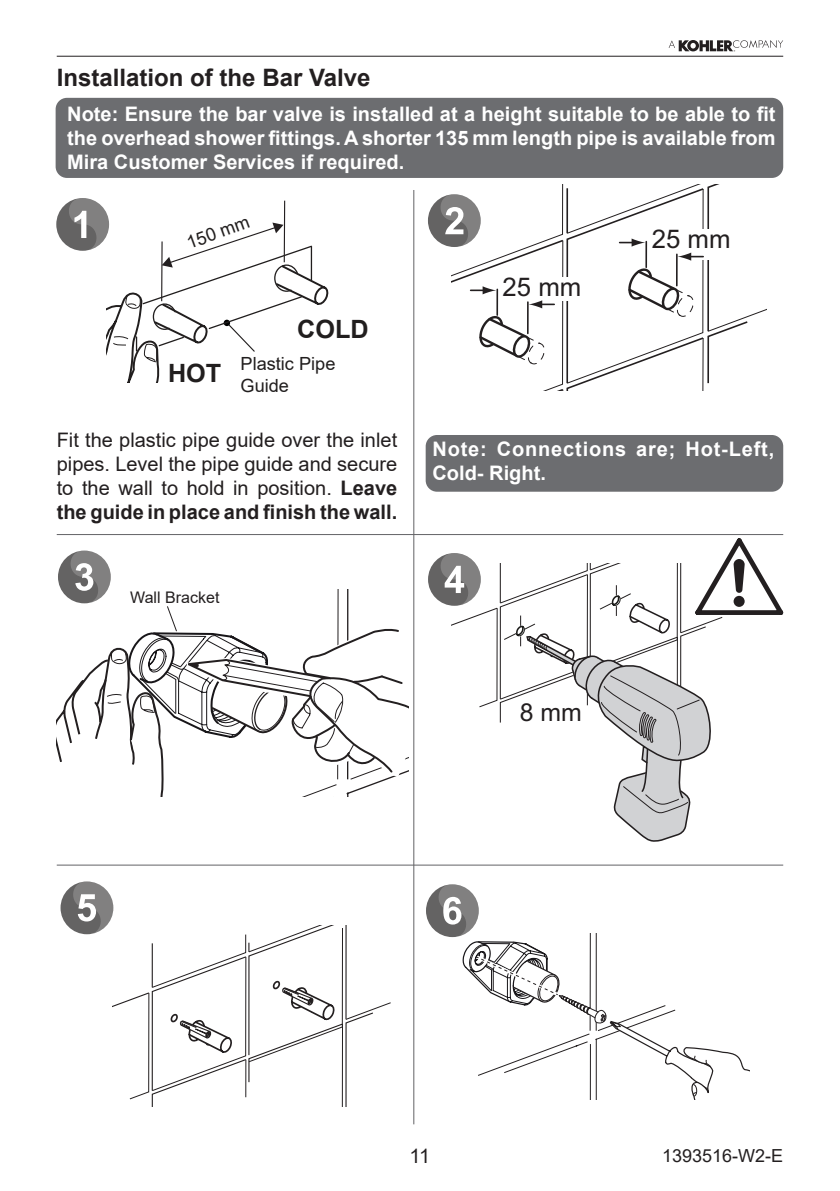
<style>
.page{position:relative;width:840px;height:1191px;background:#fff}
.page>*{position:absolute;margin:0;border:0;box-sizing:border-box;transform-origin:0 0}
.t1{font:25.8px "Arial";color:#231f20}
.t2{font:700 25.2px "Arial";color:#211e1e}
.t3{font:24.8px "Arial";color:#231f20}
._1_2_3{font:700 24px "Arial";color:#231f20}
.Body_Justify{font:700 20px/24px "Arial";color:#fff;text-align:justify}
.t4{font:20px/24px "Arial";color:#231f20;text-align:justify}
.Body_Justify-2{font:700 20px/24px "Arial";letter-spacing:.04em;color:#fff}
.t5{font:18.2px/21.8px "Arial";color:#211e1e}
.t6{font:18px "Arial";color:#231f20}
.t7{font:16px "Arial";color:#231f20}
.s1{font-weight:700}
</style>
<div class="page">
<hr style="left:57px;top:56px;width:725px;height:1px;background:#231f20">
<svg style="left:668px;top:40px;width:114px;height:12px"></svg>
<div style="left:56px;top:98px;width:726px;height:80px;background:#6c6d70;border-radius:11px"></div>
<hr style="left:413px;top:190px;width:1px;height:934px;background:#636366">
<hr style="left:57px;top:534px;width:725px;height:1px;background:#636366">
<svg style="left:56px;top:198px;width:272px;height:185px"></svg>
<svg style="left:57px;top:550px;width:351px;height:247px"></svg>
<div style="left:427px;top:194px;width:53px;height:53px;background:#646363;border-radius:50%"></div>
<svg style="left:440px;top:184px;width:325px;height:206px"></svg>
<div style="left:428px;top:553px;width:52px;height:53px;background:#646363;border-radius:50%"></div>
<hr style="left:57px;top:864px;width:725px;height:1px;background:#636366">
<div style="left:60px;top:881px;width:53px;height:53px;background:#646363;border-radius:50%"></div>
<svg style="left:73px;top:881px;width:317px;height:225px"></svg>
<div style="left:426px;top:884px;width:52px;height:53px;background:#646363;border-radius:50%"></div>
<svg style="left:438px;top:884px;width:310px;height:215px"></svg>
<div style="left:425px;top:435px;width:357px;height:57px;background:#6c6d70;border-radius:11px"></div>
<svg style="left:440px;top:538px;width:342px;height:303px"></svg>
<p class="_1_2_3" style="left:57px;top:60px;width:315px">Installation of the Bar Valve</p>
<p class="Body_Justify" style="left:67px;top:102px;width:709px">Note: Ensure the bar valve is installed at a height suitable to be able to fit the overhead shower fittings. A shorter 135 mm length pipe is available from Mira Customer Services if required.</p>
<p class="t5" style="left:183px;top:233px;width:67px;rotate:-20deg">150 mm</p>
<p class="t2" style="left:168px;top:355px;width:55px">HOT</p>
<p class="t2" style="left:297px;top:311px;width:73px">COLD</p>
<p class="t5" style="left:240px;top:352px;width:96px">Plastic Pipe<br>Guide</p>
<p class="t4" style="left:57px;top:428px;width:342px">Fit the plastic pipe guide over the inlet pipes. Level the pipe guide and secure to the wall to hold in position. <span class="s1">Leave the guide in place and finish the wall.</span></p>
<p class="t7" style="left:130px;top:586px;width:91px">Wall Bracket</p>
<p class="t1" style="left:502px;top:270px;width:80px">25 mm</p>
<p class="t1" style="left:651px;top:222px;width:80px">25 mm</p>
<p class="Body_Justify-2" style="left:432px;top:437px;width:343px">Note: Connections are; Hot-Left,<br>Cold- Right.</p>
<p class="t3" style="left:519px;top:696px;width:63px">8 mm</p>
<p class="t4" style="left:409px;top:1143px;width:22px">11</p>
<p class="t6" style="left:661px;top:1142px;width:123px">1393516-W2-E</p>
</div>
